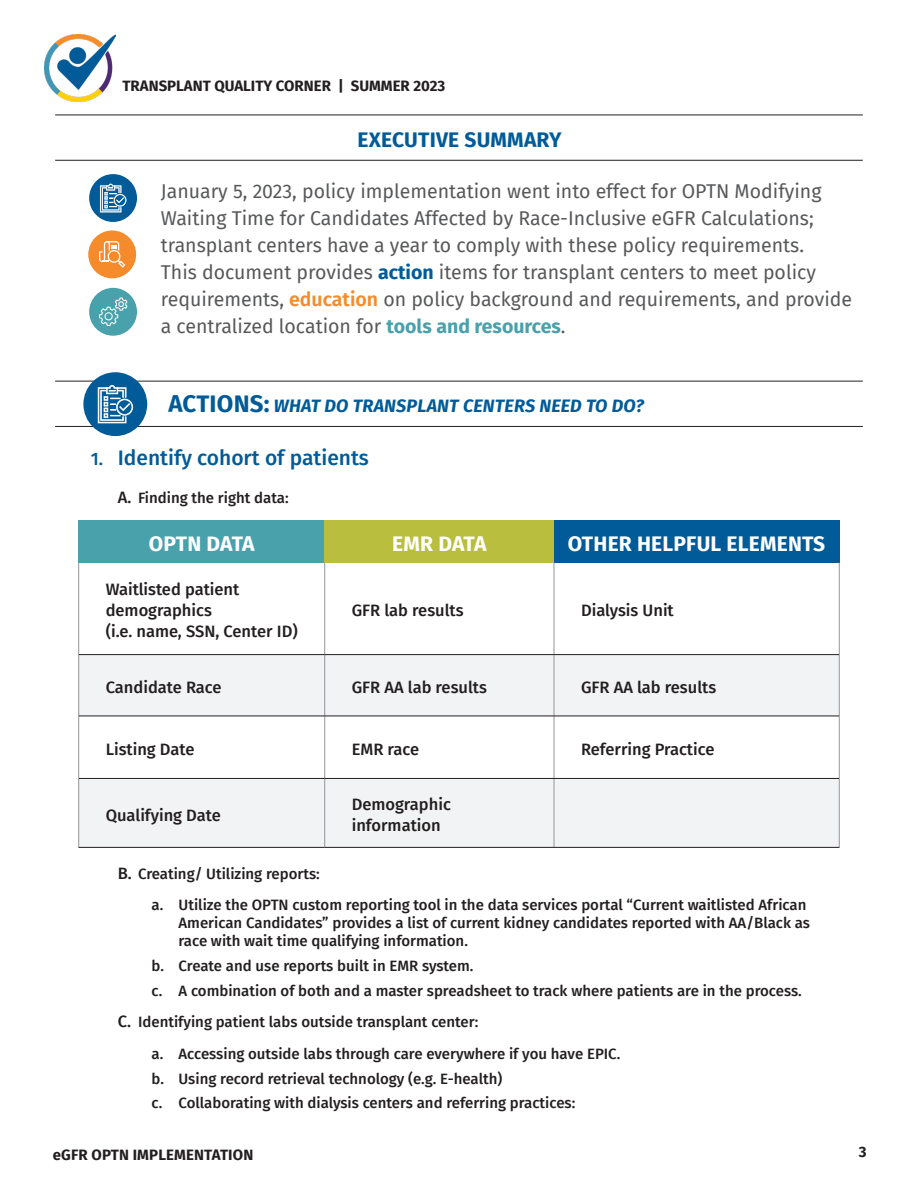
<style>
.page{position:relative;width:918px;height:1188px;background:#fff}
.page>*{position:absolute;margin:0;border:0;box-sizing:border-box;transform-origin:0 0}
.Section_head{font:700 21px "Fira Sans";letter-spacing:.01em;color:#fff}
.t1{font:500 21px "Fira Sans";color:#005b98}
.Section_head-2{font:700 21px "Fira Sans";letter-spacing:.01em;color:#005b98}
.t2{font:19.5px/27px "Fira Sans";color:#57585a}
.Section_head-3{font:italic 700 18px "Fira Sans";letter-spacing:.01em;color:#005b98}
.Table_text{font:500 16.5px/21px "Fira Sans";color:#231f20}
.t3{font:500 15px/18px "Fira Sans";color:#231f20}
.t4{font:700 15px "Fira Sans";color:#231f20}
.s1{font-weight:700;color:#005b98}
.s2{font-weight:600;color:#f68b2c}
.s3{font-weight:700;color:#48a1ab}
.s4{font-style:normal;font-size:24px}
.s5{font-size:18px}
.s6{font-size:16.5px}
</style>
<div class="page">
<img style="left:45px;top:35px;width:70px;height:66px">
<hr style="left:55px;top:160px;width:808px;height:1px;background:#231f20">
<hr style="left:55px;top:426px;width:808px;height:1px;background:#231f20">
<hr style="left:55px;top:115px;width:808px;height:1px;background:#231f20">
<hr style="left:55px;top:381px;width:808px;height:1px;background:#231f20">
<div style="left:88px;top:230px;width:48px;height:48px;background:#f68b2c;border-radius:50%"></div>
<div style="left:89px;top:174px;width:48px;height:48px;background:#005b98;border-radius:50%"></div>
<div style="left:89px;top:288px;width:48px;height:48px;background:#48a1ab;border-radius:50%"></div>
<svg style="left:99px;top:241px;width:26px;height:27px"></svg>
<svg style="left:100px;top:184px;width:26px;height:28px"></svg>
<svg style="left:99px;top:297px;width:28px;height:29px"></svg>
<div style="left:79px;top:520px;width:246px;height:43px;background:#48a1ab"></div>
<div style="left:325px;top:520px;width:229px;height:43px;background:#b9be3e"></div>
<div style="left:554px;top:520px;width:285px;height:43px;background:#005b98"></div>
<svg style="left:79px;top:655px;width:760px;height:192px;fill:#f2f3f4"></svg>
<hr style="left:78px;top:778px;width:1px;height:69px;background:#939598">
<hr style="left:324px;top:779px;width:1px;height:68px;background:#939598">
<hr style="left:554px;top:779px;width:1px;height:68px;background:#939598">
<hr style="left:839px;top:778px;width:1px;height:69px;background:#939598">
<hr style="left:79px;top:847px;width:246px;height:1px;background:#231f20">
<hr style="left:325px;top:847px;width:229px;height:1px;background:#231f20">
<hr style="left:554px;top:847px;width:285px;height:1px;background:#231f20">
<hr style="left:78px;top:716px;width:1px;height:62px;background:#939598">
<hr style="left:324px;top:716px;width:1px;height:62px;background:#939598">
<hr style="left:554px;top:716px;width:1px;height:62px;background:#939598">
<hr style="left:839px;top:716px;width:1px;height:62px;background:#939598">
<hr style="left:79px;top:778px;width:246px;height:1px;background:#231f20">
<hr style="left:325px;top:778px;width:229px;height:1px;background:#231f20">
<hr style="left:554px;top:778px;width:285px;height:1px;background:#231f20">
<hr style="left:78px;top:655px;width:1px;height:61px;background:#939598">
<hr style="left:324px;top:655px;width:1px;height:61px;background:#939598">
<hr style="left:554px;top:655px;width:1px;height:61px;background:#939598">
<hr style="left:839px;top:655px;width:1px;height:61px;background:#939598">
<hr style="left:79px;top:716px;width:246px;height:1px;background:#231f20">
<hr style="left:325px;top:716px;width:229px;height:1px;background:#231f20">
<hr style="left:554px;top:716px;width:285px;height:1px;background:#231f20">
<hr style="left:78px;top:563px;width:1px;height:92px;background:#939598">
<hr style="left:324px;top:563px;width:1px;height:91px;background:#939598">
<hr style="left:554px;top:563px;width:1px;height:91px;background:#939598">
<hr style="left:839px;top:563px;width:1px;height:92px;background:#939598">
<hr style="left:79px;top:654px;width:246px;height:1px;background:#231f20">
<hr style="left:325px;top:654px;width:229px;height:1px;background:#231f20">
<hr style="left:554px;top:654px;width:285px;height:1px;background:#231f20">
<div style="left:83px;top:372px;width:64px;height:64px;background:#005b98;border-radius:50%"></div>
<svg style="left:98px;top:385px;width:35px;height:38px"></svg>
<p class="t4" style="left:123px;top:73px;width:324px">TRANSPLANT QUALITY CORNER | SUMMER 2023</p>
<p class="Section_head-2" style="left:358px;top:122px;width:206px">EXECUTIVE SUMMARY</p>
<p class="t2" style="left:161px;top:177px;width:693px">January 5, 2023, policy implementation went into effect for OPTN Modifying Waiting Time for Candidates Affected by Race-Inclusive eGFR Calculations; transplant centers have a year to comply with these policy requirements.<br>This document provides <span class="s1">action</span> items for transplant centers to meet policy requirements, <span class="s2">education</span> on policy background and requirements, and provide a centralized location for <span class="s3">tools and resources</span>.</p>
<p class="Section_head-3" style="left:168px;top:391px;width:477px"><span class="s4">ACTIONS:</span> WHAT DO TRANSPLANT CENTERS NEED TO DO?</p>
<p class="t1" style="left:91px;top:441px;width:280px"><span class="s5">1.</span> Identify cohort of patients</p>
<p class="t3" style="left:118px;top:488px;width:172px"><span class="s6">A.</span> Finding the right data:</p>
<p class="Section_head" style="left:149px;top:526px;width:107px">OPTN DATA</p>
<p class="Section_head" style="left:392px;top:526px;width:96px">EMR DATA</p>
<p class="Section_head" style="left:568px;top:526px;width:259px">OTHER HELPFUL ELEMENTS</p>
<p class="Table_text" style="left:106px;top:578px;width:135px">Waitlisted patient demographics</p>
<p class="Table_text" style="left:106px;top:620px;width:194px">(i.e. name, SSN, Center ID)</p>
<p class="Table_text" style="left:352px;top:599px;width:113px">GFR lab results</p>
<p class="Table_text" style="left:581px;top:599px;width:94px">Dialysis Unit</p>
<p class="Table_text" style="left:106px;top:676px;width:117px">Candidate Race</p>
<p class="Table_text" style="left:352px;top:676px;width:137px">GFR AA lab results</p>
<p class="Table_text" style="left:581px;top:676px;width:137px">GFR AA lab results</p>
<p class="Table_text" style="left:106px;top:738px;width:90px">Listing Date</p>
<p class="Table_text" style="left:352px;top:738px;width:69px">EMR race</p>
<p class="Table_text" style="left:581px;top:738px;width:135px">Referring Practice</p>
<p class="Table_text" style="left:106px;top:804px;width:117px">Qualifying Date</p>
<p class="Table_text" style="left:352px;top:793px;width:101px">Demographic information</p>
<p class="t3" style="left:118px;top:864px;width:203px"><span class="s6">B.</span> Creating/ Utilizing reports:</p>
<p class="t3" style="left:179px;top:895px;width:633px;text-indent:-27px">a. Utilize the OPTN custom reporting tool in the data services portal “Current waitlisted African<br>American Candidates” provides a list of current kidney candidates reported with AA/Black as race with wait time qualifying information.</p>
<p class="t3" style="left:152px;top:956px;width:324px">b. Create and use reports built in EMR system.</p>
<p class="t3" style="left:152px;top:981px;width:652px">c. A combination of both and a master spreadsheet to track where patients are in the process.</p>
<p class="t3" style="left:118px;top:1012px;width:362px"><span class="s6">C.</span> Identifying patient labs outside transplant center:</p>
<p class="t3" style="left:152px;top:1044px;width:470px">a. Accessing outside labs through care everywhere if you have EPIC.</p>
<p class="t3" style="left:152px;top:1069px;width:352px">b. Using record retrieval technology (e.g. E-health)</p>
<p class="t3" style="left:152px;top:1093px;width:425px">c. Collaborating with dialysis centers and referring practices:</p>
<p class="t4" style="left:53px;top:1142px;width:202px">eGFR OPTN IMPLEMENTATION</p>
<p class="t4" style="left:859px;top:1139px;width:9px">3</p>
</div>
